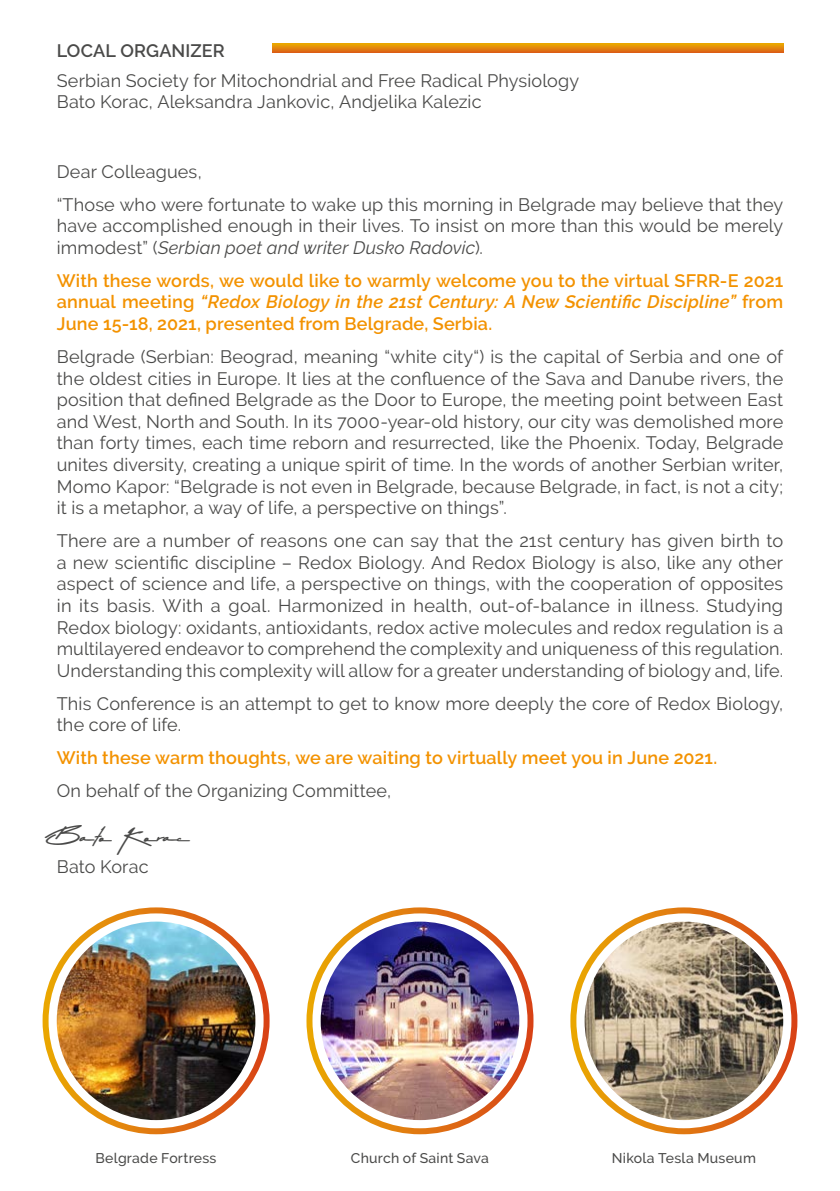
<style>
.page{position:relative;width:840px;height:1191px;background:#fff}
.page>*{position:absolute;margin:0;border:0;box-sizing:border-box;transform-origin:0 0}
.potpis{font:40px "Asem Kandis";letter-spacing:.025em;color:#4a4a49}
.pismo{font:18px/21.6px "Raleway";letter-spacing:.01em;color:#4a4a49;text-align:justify}
.pismo-2{font:600 18px/21.6px "Raleway";letter-spacing:.01em;color:#f39200;text-align:justify}
.serbian{font:18px "Raleway";letter-spacing:.01em;color:#4a4a49}
.local{font:600 18px "Raleway";letter-spacing:.005em;color:#4a4a49}
.potpis_fotke{font:500 14px "Raleway";letter-spacing:.015em;color:#4a4a49}
.s1{font-style:italic}
</style>
<div class="page">
<svg style="left:272px;top:44px;width:510px;height:8px;background:#e3850c"></svg>
<img style="left:57px;top:921px;width:198px;height:199px;border-radius:99px">
<img style="left:584px;top:921px;width:198px;height:199px;border-radius:99px">
<img style="left:320px;top:921px;width:199px;height:199px;border-radius:99px">
<div style="left:43px;top:907px;width:226px;height:227px;border:6px solid #fff;border-radius:50%"></div>
<div style="left:306px;top:907px;width:227px;height:227px;border:6px solid #fff;border-radius:50%"></div>
<div style="left:570px;top:907px;width:227px;height:227px;border:6px solid #fff;border-radius:50%"></div>
<p class="local" style="left:57px;top:40px;width:169px">LOCAL ORGANIZER</p>
<p class="serbian" style="left:57px;top:70px;width:523px">Serbian Society for Mitochondrial and Free Radical Physiology</p>
<p class="serbian" style="left:57px;top:92px;width:426px">Bato Korac, Aleksandra Jankovic, Andjelika Kalezic</p>
<p class="pismo" style="left:57px;top:160px;width:146px">Dear Colleagues,</p>
<p class="pismo" style="left:57px;top:193px;width:727px">“Those who were fortunate to wake up this morning in Belgrade may believe that they have accomplished enough in their lives. To insist on more than this would be merely immodest” (<span class="s1">Serbian poet and writer Dusko Radovic</span>).</p>
<p class="pismo-2" style="left:57px;top:270px;width:727px">With these words, we would like to warmly welcome you to the virtual SFRR-E 2021 annual meeting <span class="s1">“Redox Biology in the 21st Century: A New Scientific Discipline”</span> from June 15-18, 2021, presented from Belgrade, Serbia.</p>
<p class="pismo" style="left:57px;top:346px;width:727px">Belgrade (Serbian: Beograd, meaning “white city“) is the capital of Serbia and one of the oldest cities in Europe. It lies at the confluence of the Sava and Danube rivers, the position that defined Belgrade as the Door to Europe, the meeting point between East and West, North and South. In its 7000-year-old history, our city was demolished more than forty times, each time reborn and resurrected, like the Phoenix. Today, Belgrade unites diversity, creating a unique spirit of time. In the words of another Serbian writer, Momo Kapor: “Belgrade is not even in Belgrade, because Belgrade, in fact, is not a city; it is a metaphor, a way of life, a perspective on things”.</p>
<p class="pismo" style="left:57px;top:530px;width:727px">There are a number of reasons one can say that the 21st century has given birth to a new scientific discipline – Redox Biology. And Redox Biology is also, like any other aspect of science and life, a perspective on things, with the cooperation of opposites in its basis. With a goal. Harmonized in health, out-of-balance in illness. Studying Redox biology: oxidants, antioxidants, redox active molecules and redox regulation is a multilayered endeavor to comprehend the complexity and uniqueness of this regulation.<br>Understanding this complexity will allow for a greater understanding of biology and, life.</p>
<p class="pismo" style="left:57px;top:692px;width:727px">This Conference is an attempt to get to know more deeply the core of Redox Biology, the core of life.</p>
<p class="pismo-2" style="left:57px;top:747px;width:661px">With these warm thoughts, we are waiting to virtually meet you in June 2021.</p>
<p class="pismo" style="left:57px;top:780px;width:336px">On behalf of the Organizing Committee,</p>
<p class="potpis" style="left:57px;top:811px;width:134px">Bato Korac</p>
<p class="pismo" style="left:57px;top:855px;width:93px">Bato Korac</p>
<p class="potpis_fotke" style="left:95px;top:1149px;width:122px">Belgrade Fortress</p>
<p class="potpis_fotke" style="left:351px;top:1149px;width:139px">Church of Saint Sava</p>
<p class="potpis_fotke" style="left:611px;top:1149px;width:145px">Nikola Tesla Museum</p>
</div>
